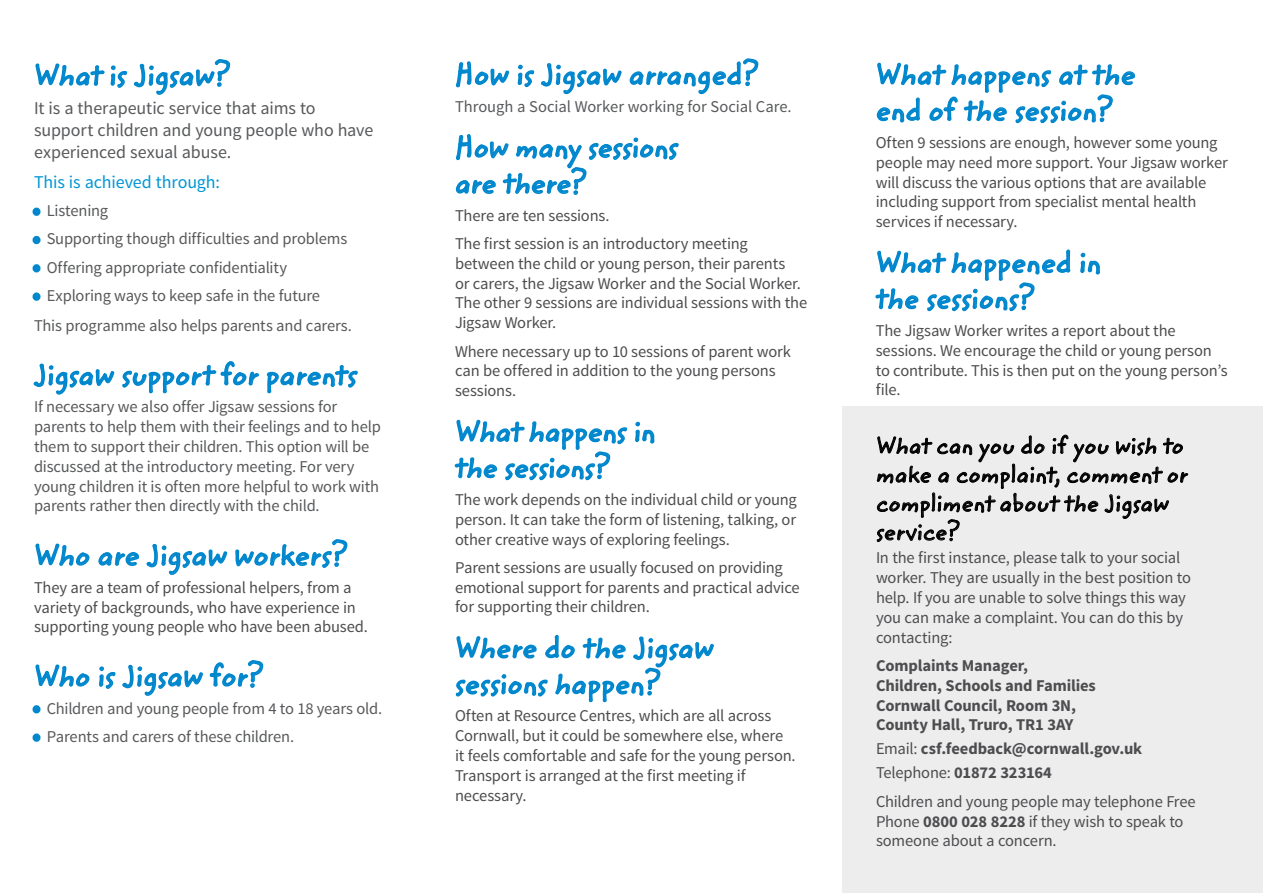
<style>
.page{position:relative;width:1263px;height:893px;background:#fff}
.page>*{position:absolute;margin:0;border:0;box-sizing:border-box;transform-origin:0 0}
.bodyindent{font:30px/36px "Zemke Hand ITC Std";letter-spacing:-.005em;color:#0087cd}
.Subhead{font:24px/28.8px "Zemke Hand ITC Std";color:#000}
.bodyindent-2{font:18px/21.6px "Source Sans Pro";letter-spacing:-.005em;color:#58595b}
.bodyindent-3{font:18px "Source Sans Pro";letter-spacing:-.005em;color:#0096d5}
.bodyindent-4{font:16.5px/19.8px "Source Sans Pro";letter-spacing:-.01em;color:#4d4d4f}
.bodyindent-5{font:16.5px/19.8px "Source Sans Pro";letter-spacing:-.01em;color:#58595b}
.bodyindent-6{font:700 16.5px/19.8px "Source Sans Pro";letter-spacing:-.01em;color:#4d4d4f}
.s1{color:#0087cd}
.s2{font-weight:400}
.s3{font-weight:700}
</style>
<div class="page">
<svg style="left:35px;top:59px;width:196px;height:36px"></svg>
<div style="left:33px;top:208px;width:7px;height:8px;border:4px solid #0087cd;border-radius:50%"></div>
<div style="left:33px;top:236px;width:7px;height:8px;border:4px solid #0087cd;border-radius:50%"></div>
<div style="left:33px;top:264px;width:7px;height:8px;border:4px solid #0087cd;border-radius:50%"></div>
<div style="left:33px;top:293px;width:7px;height:8px;border:4px solid #0087cd;border-radius:50%"></div>
<svg style="left:33px;top:363px;width:82px;height:32px"></svg>
<svg style="left:122px;top:361px;width:137px;height:33px"></svg>
<svg style="left:266px;top:365px;width:92px;height:29px"></svg>
<svg style="left:35px;top:543px;width:55px;height:23px"></svg>
<svg style="left:98px;top:552px;width:41px;height:14px"></svg>
<svg style="left:146px;top:543px;width:82px;height:32px"></svg>
<svg style="left:235px;top:539px;width:113px;height:29px"></svg>
<svg style="left:35px;top:664px;width:55px;height:23px"></svg>
<svg style="left:99px;top:666px;width:17px;height:23px"></svg>
<svg style="left:122px;top:660px;width:142px;height:36px"></svg>
<div style="left:33px;top:705px;width:7px;height:8px;border:4px solid #0087cd;border-radius:50%"></div>
<div style="left:33px;top:733px;width:7px;height:9px;border:4px solid #0087cd;border-radius:50%"></div>
<div style="left:842px;top:407px;width:421px;height:486px;background:#ededee"></div>
<svg style="left:455px;top:58px;width:304px;height:137px"></svg>
<svg style="left:635px;top:421px;width:20px;height:23px"></svg>
<svg style="left:454px;top:419px;width:174px;height:62px"></svg>
<svg style="left:455px;top:634px;width:259px;height:69px"></svg>
<svg style="left:876px;top:62px;width:259px;height:62px"></svg>
<svg style="left:1080px;top:252px;width:20px;height:23px"></svg>
<svg style="left:875px;top:249px;width:196px;height:63px"></svg>
<svg style="left:876px;top:434px;width:312px;height:108px"></svg>
<p class="bodyindent" style="left:34px;top:58px;width:199px">What is Jigsaw?</p>
<p class="bodyindent-2" style="left:34px;top:98px;width:341px">It is a therapeutic service that aims to support children and young people who have experienced sexual abuse.</p>
<p class="bodyindent-3" style="left:34px;top:171px;width:187px">This is achieved through:</p>
<p class="bodyindent-5" style="left:34px;top:201px;width:76px"><span class="s1">•</span> Listening</p>
<p class="bodyindent-5" style="left:34px;top:229px;width:315px"><span class="s1">•</span> Supporting though difficulties and problems</p>
<p class="bodyindent-5" style="left:34px;top:258px;width:255px"><span class="s1">•</span> Offering appropriate confidentiality</p>
<p class="bodyindent-5" style="left:34px;top:286px;width:288px"><span class="s1">•</span> Exploring ways to keep safe in the future</p>
<p class="bodyindent-5" style="left:34px;top:316px;width:319px">This programme also helps parents and carers.</p>
<p class="bodyindent" style="left:34px;top:358px;width:325px">Jigsaw support for parents</p>
<p class="bodyindent-5" style="left:34px;top:397px;width:348px">If necessary we also offer Jigsaw sessions for parents to help them with their feelings and to help them to support their children. This option will be discussed at the introductory meeting. For very young children it is often more helpful to work with parents rather then directly with the child.</p>
<p class="bodyindent" style="left:34px;top:538px;width:316px">Who are Jigsaw workers?</p>
<p class="bodyindent-4" style="left:34px;top:578px;width:335px">They are a team of professional helpers, from a variety of backgrounds, who have experience in supporting young people who have been abused.</p>
<p class="bodyindent" style="left:34px;top:659px;width:232px">Who is Jigsaw for?</p>
<p class="bodyindent-5" style="left:34px;top:699px;width:350px"><span class="s1">•</span> Children and young people from 4 to 18 years old.</p>
<p class="bodyindent-5" style="left:34px;top:727px;width:262px"><span class="s1">•</span> Parents and carers of these children.</p>
<p class="bodyindent" style="left:455px;top:57px;width:306px">How is Jigsaw arranged?</p>
<p class="bodyindent-5" style="left:455px;top:97px;width:338px">Through a Social Worker working for Social Care.</p>
<p class="bodyindent" style="left:455px;top:130px;width:225px">How many sessions are there?</p>
<p class="bodyindent-4" style="left:455px;top:206px;width:156px">There are ten sessions.</p>
<p class="bodyindent-4" style="left:455px;top:234px;width:354px">The first session is an introductory meeting between the child or young person, their parents<br>or carers, the Jigsaw Worker and the Social Worker.<br>The other 9 sessions are individual sessions with the Jigsaw Worker.</p>
<p class="bodyindent-4" style="left:455px;top:341px;width:337px">Where necessary up to 10 sessions of parent work can be offered in addition to the young persons sessions.</p>
<p class="bodyindent" style="left:455px;top:414px;width:202px">What happens in the sessions?</p>
<p class="bodyindent-4" style="left:455px;top:490px;width:343px;text-align:justify">The work depends on the individual child or young person. It can take the form of listening, talking, or other creative ways of exploring feelings.</p>
<p class="bodyindent-4" style="left:455px;top:558px;width:346px">Parent sessions are usually focused on providing emotional support for parents and practical advice for supporting their children.</p>
<p class="bodyindent" style="left:455px;top:631px;width:260px">Where do the Jigsaw sessions happen?</p>
<p class="bodyindent-4" style="left:455px;top:706px;width:342px">Often at Resource Centres, which are all across Cornwall, but it could be somewhere else, where it feels comfortable and safe for the young person.<br>Transport is arranged at the first meeting if necessary.</p>
<p class="bodyindent" style="left:876px;top:57px;width:261px">What happens at the end of the session?</p>
<p class="bodyindent-4" style="left:876px;top:133px;width:354px">Often 9 sessions are enough, however some young people may need more support. Your Jigsaw worker will discuss the various options that are available including support from specialist mental health services if necessary.</p>
<p class="bodyindent" style="left:876px;top:245px;width:227px">What happened in the sessions?</p>
<p class="bodyindent-4" style="left:876px;top:321px;width:353px">The Jigsaw Worker writes a report about the sessions. We encourage the child or young person to contribute. This is then put on the young person’s file.</p>
<p class="Subhead" style="left:876px;top:432px;width:313px">What can you do if you wish to make a complaint, comment or compliment about the Jigsaw service?</p>
<p class="bodyindent-4" style="left:876px;top:548px;width:316px">In the first instance, please talk to your social worker. They are usually in the best position to help. If you are unable to solve things this way you can make a complaint. You can do this by contacting:</p>
<p class="bodyindent-6" style="left:876px;top:656px;width:154px">Complaints Manager,</p>
<p class="bodyindent-6" style="left:876px;top:676px;width:221px">Children, Schools and Families</p>
<p class="bodyindent-6" style="left:876px;top:696px;width:202px">Cornwall Council, Room 3N,<br>County Hall, Truro, TR1 3AY</p>
<p class="bodyindent-6" style="left:876px;top:740px;width:268px"><span class="s2">Email:</span> csf.feedback@cornwall.gov.uk</p>
<p class="bodyindent-6" style="left:876px;top:764px;width:177px"><span class="s2">Telephone:</span> 01872 323164</p>
<p class="bodyindent-4" style="left:876px;top:792px;width:321px">Children and young people may telephone Free<br>Phone <span class="s3">0800 028 8228</span> if they wish to speak to someone about a concern.</p>
</div>
